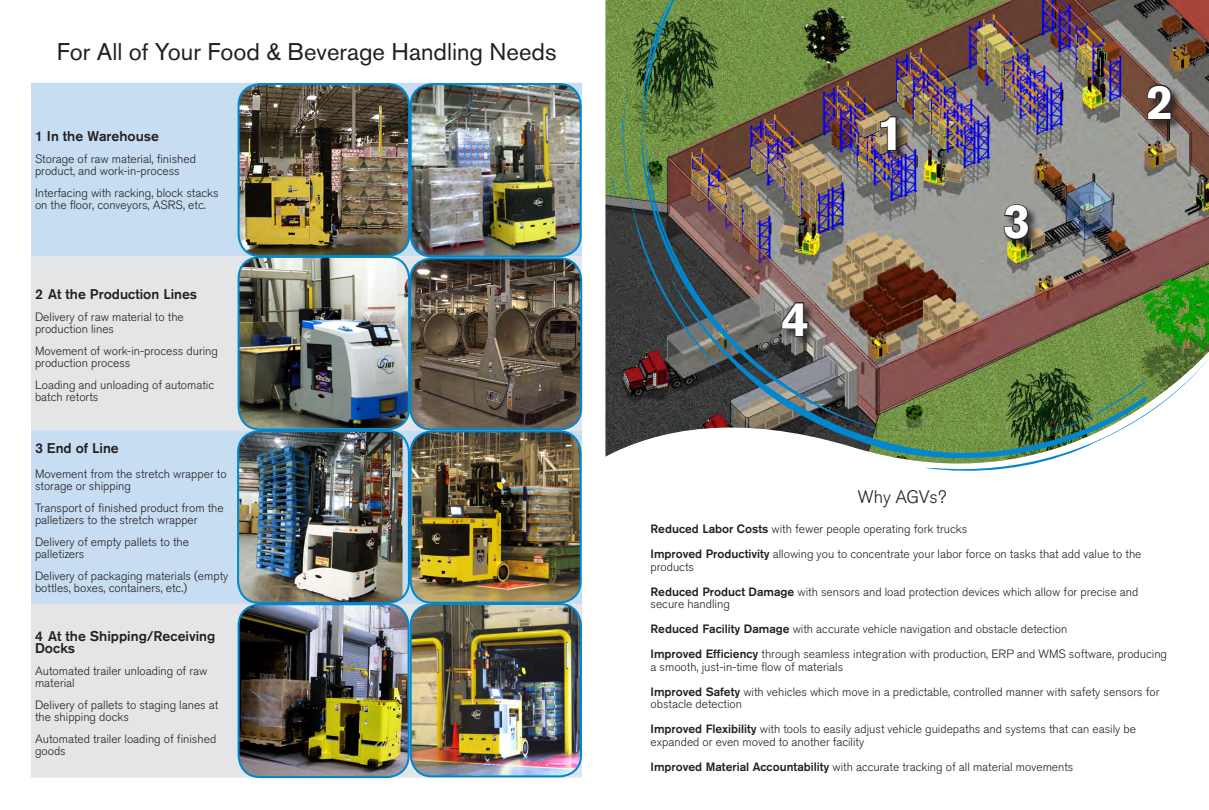
<style>
.page{position:relative;width:1209px;height:810px;background:#fff}
.page>*{position:absolute;margin:0;border:0;box-sizing:border-box;transform-origin:0 0}
.Body{font:700 48px "Akzidenz Grotesk BQ";color:#fff}
.Body-2{font:24px "Akzidenz Grotesk BQ";color:#231f20}
.Body-3{font:300 18px "Akzidenz Grotesk BQ";color:#231f20}
.Body-4{font:500 14px/12.5px "Akzidenz Grotesk BQ";color:#231f20}
.Body-5{font:300 12px/12.5px "Akzidenz Grotesk BQ";color:#231f20}
.s1{font-weight:500}
</style>
<div class="page">
<img style="left:612px;top:0;width:597px;height:471px">
<div style="left:880px;top:117px;width:27px;height:45px;background:#231f20;opacity:.75"></div>
<svg style="left:879px;top:115px;width:18px;height:37px"></svg>
<div style="left:1147px;top:85px;width:35px;height:46px;background:#231f20;opacity:.75"></div>
<svg style="left:1145px;top:83px;width:27px;height:38px"></svg>
<div style="left:1004px;top:205px;width:35px;height:46px;background:#231f20;opacity:.75"></div>
<svg style="left:1002px;top:203px;width:28px;height:39px"></svg>
<div style="left:781px;top:302px;width:38px;height:46px;background:#231f20;opacity:.75"></div>
<svg style="left:780px;top:301px;width:29px;height:37px"></svg>
<div style="left:31px;top:83px;width:551px;height:174px;background:#c6ddf2"></div>
<svg style="left:31px;top:257px;width:551px;height:521px;background:#d9e1ea"></svg>
<img style="left:238px;top:85px;width:343px;height:345px">
<div style="left:238px;top:83px;width:172px;height:174px;border:2px solid #0087cd;border-radius:22px"></div>
<div style="left:410px;top:83px;width:172px;height:174px;border:2px solid #0087cd;border-radius:22px"></div>
<div style="left:238px;top:256px;width:172px;height:174px;border:2px solid #0087cd;border-radius:22px"></div>
<div style="left:409px;top:258px;width:173px;height:172px;border:2px solid #0087cd;border-radius:22px"></div>
<img style="left:238px;top:431px;width:164px;height:172px">
<div style="left:237px;top:430px;width:173px;height:174px;border:2px solid #0087cd;border-radius:22px"></div>
<img style="left:410px;top:431px;width:171px;height:345px">
<div style="left:409px;top:430px;width:172px;height:174px;border:2px solid #0087cd;border-radius:22px"></div>
<img style="left:238px;top:604px;width:170px;height:173px">
<div style="left:238px;top:603px;width:171px;height:175px;border:2px solid #0087cd;border-radius:22px"></div>
<div style="left:410px;top:603px;width:172px;height:174px;border:2px solid #0087cd;border-radius:22px"></div>
<p class="Body-2" style="left:57px;top:38px;width:501px">For All of Your Food &amp; Beverage Handling Needs</p>
<p class="Body-4" style="left:35px;top:130px;width:126px">1 In the Warehouse</p>
<p class="Body-5" style="left:35px;top:152px;width:162px">Storage of raw material, finished product, and work-in-process</p>
<p class="Body-5" style="left:35px;top:186px;width:185px">Interfacing with racking, block stacks on the floor, conveyors, ASRS, etc.</p>
<p class="Body-4" style="left:35px;top:288px;width:164px">2 At the Production Lines</p>
<p class="Body-5" style="left:35px;top:311px;width:150px">Delivery of raw material to the production lines</p>
<p class="Body-5" style="left:35px;top:345px;width:184px">Movement of work-in-process during production process</p>
<p class="Body-5" style="left:35px;top:379px;width:181px">Loading and unloading of automatic batch retorts</p>
<p class="Body-4" style="left:35px;top:441px;width:85px">3 End of Line</p>
<p class="Body-5" style="left:35px;top:468px;width:193px">Movement from the stretch wrapper to storage or shipping</p>
<p class="Body-5" style="left:35px;top:502px;width:190px">Transport of finished product from the palletizers to the stretch wrapper</p>
<p class="Body-5" style="left:35px;top:536px;width:156px">Delivery of empty pallets to the palletizers</p>
<p class="Body-5" style="left:35px;top:570px;width:195px">Delivery of packaging materials (empty bottles, boxes, containers, etc.)</p>
<p class="Body-4" style="left:35px;top:629px;width:182px">4 At the Shipping/Receiving<br>Docks</p>
<p class="Body-5" style="left:35px;top:664px;width:174px">Automated trailer unloading of raw material</p>
<p class="Body-5" style="left:35px;top:698px;width:185px">Delivery of pallets to staging lanes at the shipping docks</p>
<p class="Body-5" style="left:35px;top:732px;width:183px">Automated trailer loading of finished goods</p>
<p class="Body" style="left:782px;top:291px;width:28px">4</p>
<p class="Body" style="left:876px;top:105px;width:28px">1</p>
<p class="Body" style="left:1003px;top:194px;width:28px">3</p>
<p class="Body" style="left:1146px;top:74px;width:28px">2</p>
<p class="Body-3" style="left:858px;top:487px;width:90px">Why AGVs?</p>
<p class="Body-5" style="left:650px;top:523px;width:318px"><span class="s1">Reduced Labor Costs</span> with fewer people operating fork trucks</p>
<p class="Body-5" style="left:650px;top:548px;width:492px"><span class="s1">Improved Productivity</span> allowing you to concentrate your labor force on tasks that add value to the products</p>
<p class="Body-5" style="left:650px;top:586px;width:489px"><span class="s1">Reduced Product Damage</span> with sensors and load protection devices which allow for precise and secure handling</p>
<p class="Body-5" style="left:650px;top:623px;width:418px"><span class="s1">Reduced Facility Damage</span> with accurate vehicle navigation and obstacle detection</p>
<p class="Body-5" style="left:650px;top:648px;width:518px"><span class="s1">Improved Efficiency</span> through seamless integration with production, ERP and WMS software, producing a smooth, just-in-time flow of materials</p>
<p class="Body-5" style="left:650px;top:686px;width:510px"><span class="s1">Improved Safety</span> with vehicles which move in a predictable, controlled manner with safety sensors for obstacle detection</p>
<p class="Body-5" style="left:650px;top:723px;width:487px"><span class="s1">Improved Flexibility</span> with tools to easily adjust vehicle guidepaths and systems that can easily be expanded or even moved to another facility</p>
<p class="Body-5" style="left:650px;top:761px;width:424px"><span class="s1">Improved Material Accountability</span> with accurate tracking of all material movements</p>
</div>
